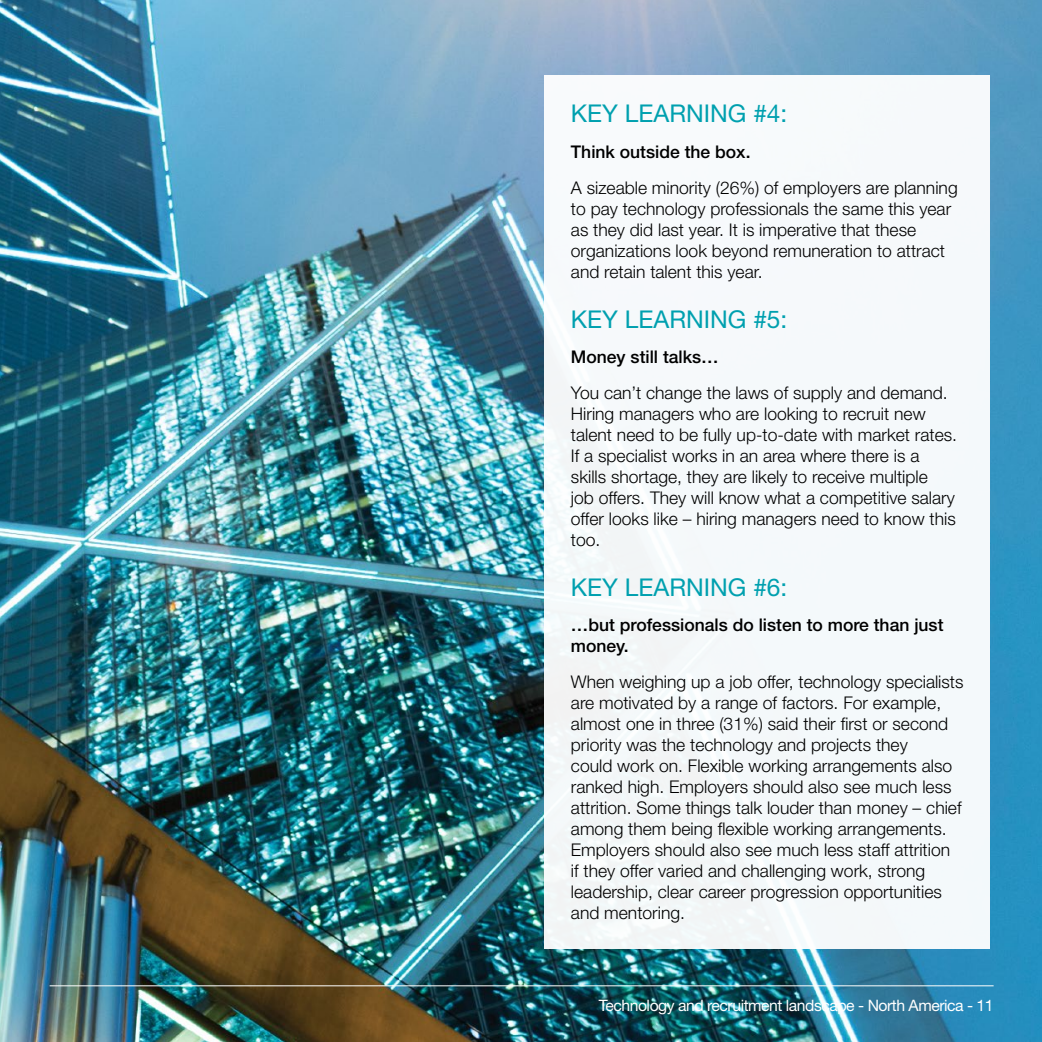
<style>
.page{position:relative;width:1042px;height:1042px;background:#fff}
.page>*{position:absolute;margin:0;border:0;box-sizing:border-box;transform-origin:0 0}
.t1{font:24.5px "Helvetica Neue LT Std";color:#00a0af}
.t2{font:300 17.5px/21px "Helvetica Neue LT Std";color:#000}
.t3{font:500 17.5px/21px "Helvetica Neue LT Std";color:#000}
.t4{font:15.75px "Helvetica Neue LT Std";letter-spacing:-.03em;color:#fff}
</style>
<div class="page">
<img style="left:0;top:0;width:1042px;height:1042px">
<hr style="left:50px;top:985px;width:943px;height:1px;background:#fff">
<div style="left:544px;top:75px;width:446px;height:874px;background:#f5f9fb"></div>
<h1 class="t1" style="left:571px;top:99px;width:218px">KEY LEARNING #4:</h1>
<p class="t3" style="left:571px;top:141px;width:181px">Think outside the box.</p>
<p class="t2" style="left:571px;top:177px;width:388px">A sizeable minority (26%) of employers are planning to pay technology professionals the same this year as they did last year. It is imperative that these organizations look beyond remuneration to attract and retain talent this year.</p>
<h1 class="t1" style="left:571px;top:304px;width:218px">KEY LEARNING #5:</h1>
<p class="t3" style="left:571px;top:346px;width:149px">Money still talks…</p>
<p class="t2" style="left:571px;top:382px;width:388px">You can’t change the laws of supply and demand.<br>Hiring managers who are looking to recruit new talent need to be fully up-to-date with market rates.<br>If a specialist works in an area where there is a skills shortage, they are likely to receive multiple<br>job offers. They will know what a competitive salary offer looks like – hiring managers need to know this too.</p>
<h1 class="t1" style="left:571px;top:572px;width:218px">KEY LEARNING #6:</h1>
<p class="t3" style="left:571px;top:614px;width:374px">…but professionals do listen to more than just money.</p>
<p class="t2" style="left:571px;top:671px;width:394px">When weighing up a job offer, technology specialists are motivated by a range of factors. For example, almost one in three (31%) said their first or second priority was the technology and projects they<br>could work on. Flexible working arrangements also ranked high. Employers should also see much less attrition. Some things talk louder than money – chief among them being flexible working arrangements.<br>Employers should also see much less staff attrition<br>if they offer varied and challenging work, strong leadership, clear career progression opportunities and mentoring.</p>
<p class="t4" style="left:599px;top:996px;width:396px">Technology and recruitment landscape - North America - 11</p>
</div>
